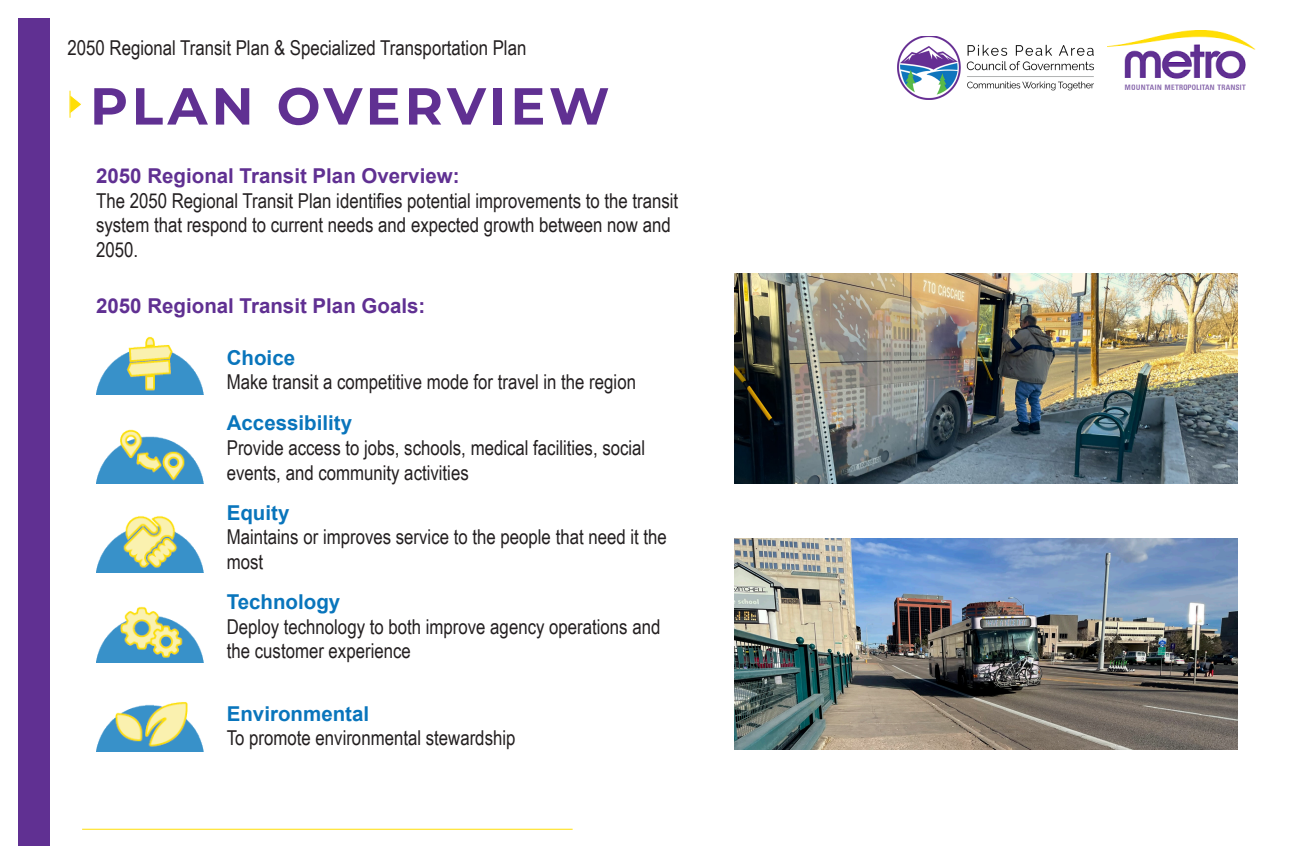
<style>
.page{position:relative;width:1296px;height:864px;background:#fff}
.page>*{position:absolute;margin:0;border:0;box-sizing:border-box;transform-origin:0 0}
.t1{font:700 52px "Montserrat";letter-spacing:.075em;color:#603092}
.t2{font:20.5px/24.6px "Arial Narrow";color:#231f20}
.t3{font:700 20.5px "Arial";color:#603092}
.t4{font:700 20.5px "Arial";color:#0975bc}
</style>
<div class="page">
<div style="left:18px;top:18px;width:32px;height:828px;background:#603092"></div>
<img style="left:1107px;top:30px;width:149px;height:60px">
<img style="left:897px;top:36px;width:197px;height:64px">
<svg style="left:69px;top:91px;width:13px;height:27px"></svg>
<hr style="left:82px;top:829px;width:491px;height:1px;background:#ffde05">
<img style="left:96px;top:336px;width:107px;height:58px">
<img style="left:96px;top:429px;width:107px;height:55px">
<img style="left:96px;top:606px;width:107px;height:56px">
<img style="left:96px;top:702px;width:107px;height:50px">
<img style="left:96px;top:516px;width:107px;height:57px">
<img style="left:734px;top:273px;width:504px;height:211px">
<img style="left:734px;top:539px;width:504px;height:210px">
<p class="t2" style="left:68px;top:35px;width:460px">2050 Regional Transit Plan &amp; Specialized Transportation Plan</p>
<h1 class="t1" style="left:90px;top:69px;width:521px">PLAN OVERVIEW</h1>
<h2 class="t3" style="left:96px;top:162px;width:365px">2050 Regional Transit Plan Overview:</h2>
<p class="t2" style="left:96px;top:188px;width:584px">The 2050 Regional Transit Plan identifies potential improvements to the transit system that respond to current needs and expected growth between now and<br>2050.</p>
<h2 class="t3" style="left:96px;top:291px;width:331px">2050 Regional Transit Plan Goals:</h2>
<h3 class="t4" style="left:227px;top:343px;width:70px">Choice</h3>
<p class="t2" style="left:227px;top:369px;width:411px">Make transit a competitive mode for travel in the region</p>
<h3 class="t4" style="left:227px;top:409px;width:127px">Accessibility</h3>
<p class="t2" style="left:227px;top:435px;width:420px">Provide access to jobs, schools, medical facilities, social events, and community activities</p>
<h3 class="t4" style="left:227px;top:498px;width:64px">Equity</h3>
<p class="t2" style="left:227px;top:524px;width:442px">Maintains or improves service to the people that need it the most</p>
<h3 class="t4" style="left:227px;top:587px;width:115px">Technology</h3>
<p class="t2" style="left:227px;top:613px;width:435px">Deploy technology to both improve agency operations and the customer experience</p>
<h3 class="t4" style="left:227px;top:699px;width:144px">Environmental</h3>
<p class="t2" style="left:227px;top:725px;width:290px">To promote environmental stewardship</p>
</div>
